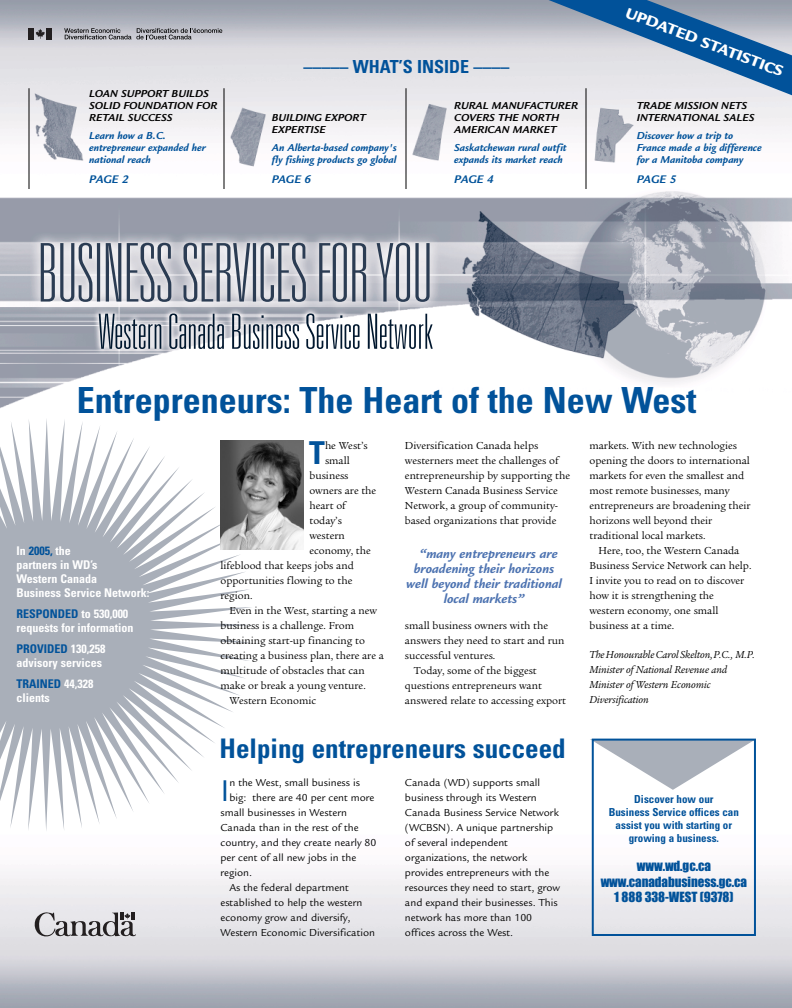
<style>
.page{position:relative;width:792px;height:1008px;background:#fff}
.page>*{position:absolute;margin:0;border:0;box-sizing:border-box;transform-origin:0 0}
.t1{font:700 condensed 36px "Univers";color:#01529a}
.t2{font:32.7px "Legacy Sans";color:#01529a}
.t3{font:700 condensed 31.6px "Univers";color:#01529a}
.t4{font:700 condensed 27px "Univers";color:#01529a}
.t5{font:700 condensed 18px "Univers";color:#01529a}
.t6{font:900 16px "Legacy Sans";color:#fff}
.t7{font:italic 700 14px "Legacy Sans";color:#4d73b1}
.t8{font:13px/15.6px "Impact";letter-spacing:-.005em;color:#01529a;text-align:center}
.t9{font:700 condensed 12px/14px "Univers";color:#fff}
.t10{font:italic 700 12px "Legacy Sans";letter-spacing:-.02em;color:#01529a}
.t11{font:11px/15px "Legacy Serif";color:#000}
.t12{font:11px/15px "Legacy Sans";color:#000}
.t13{font:italic 700 11px/12px "Legacy Sans";color:#01529a}
.t14{font:italic 700 11px/12px "Legacy Sans";color:#000}
.t15{font:italic 11px/15px "Legacy Serif";letter-spacing:-.005em;color:#000}
.t16{font:700 condensed 11px/13.2px "Univers";color:#01529a;text-align:center}
.s1{color:#01529a}
</style>
<div class="page">
<img style="left:0;top:0;width:792px;height:1008px">
<img style="left:99px;top:314px;width:123px;height:35px">
<img style="left:388px;top:314px;width:45px;height:35px">
<img style="left:41px;top:243px;width:233px;height:59px">
<svg style="left:526px;top:0;width:266px;height:99px;background:#95acc6"></svg>
<img style="left:0;top:418px;width:254px;height:414px">
<img style="left:220px;top:441px;width:83px;height:108px">
<img style="left:590px;top:739px;width:163px;height:51px">
<svg style="left:35px;top:912px;width:101px;height:24px;background:#aaa8ab"></svg>
<svg style="left:64px;top:28px;width:158px;height:11px;background:#96979d"></svg>
<div style="left:28px;top:28px;width:6px;height:11px;background:#231f20"></div>
<div style="left:46px;top:28px;width:6px;height:11px;background:#231f20"></div>
<svg style="left:36px;top:29px;width:9px;height:10px"></svg>
<hr style="left:28px;top:88px;width:2px;height:101px;background:#000">
<hr style="left:224px;top:88px;width:1px;height:101px;background:#000">
<hr style="left:406px;top:88px;width:1px;height:101px;background:#000">
<hr style="left:586px;top:88px;width:1px;height:101px;background:#000">
<div style="left:592px;top:739px;width:164px;height:197px;border:2px solid #01529a"></div>
<p class="t14" style="left:89px;top:88px;width:130px">LOAN SUPPORT BUILDS<br>SOLID FOUNDATION FOR<br>RETAIL SUCCESS</p>
<p class="t13" style="left:89px;top:130px;width:118px">Learn how a B.C. entrepreneur expanded her national reach</p>
<p class="t10" style="left:89px;top:174px;width:41px">PAGE 2</p>
<h3 class="t5" style="left:303px;top:60px;width:208px">––––– WHAT’S INSIDE ––––</h3>
<p class="t14" style="left:272px;top:112px;width:96px">BUILDING EXPORT<br>EXPERTISE</p>
<p class="t13" style="left:272px;top:142px;width:127px">An Alberta-based company's fly fishing products go global</p>
<p class="t10" style="left:272px;top:174px;width:41px">PAGE 6</p>
<p class="t14" style="left:454px;top:100px;width:125px">RURAL MANUFACTURER<br>COVERS THE NORTH<br>AMERICAN MARKET</p>
<p class="t13" style="left:454px;top:142px;width:114px">Saskatchewan rural outfit expands its market reach</p>
<p class="t10" style="left:454px;top:174px;width:41px">PAGE 4</p>
<h3 class="t6" style="left:628px;top:6px;width:169px;rotate:21deg">UPDATED STATISTICS</h3>
<p class="t14" style="left:637px;top:100px;width:119px">TRADE MISSION NETS<br>INTERNATIONAL SALES</p>
<p class="t13" style="left:637px;top:130px;width:126px">Discover how a trip to<br>France made a big difference for a Manitoba company</p>
<p class="t10" style="left:637px;top:174px;width:41px">PAGE 5</p>
<h1 class="t1" style="left:77px;top:387px;width:621px">Entrepreneurs: The Heart of the New West</h1>
<p class="t9" style="left:16px;top:545px;width:135px">In <span class="s1">2005,</span> the<br>partners in WD’s<br>Western Canada<br>Business Service Network:</p>
<p class="t9" style="left:16px;top:608px;width:119px"><span class="s1">RESPONDED</span> to 530,000 requests for information</p>
<p class="t9" style="left:16px;top:643px;width:90px"><span class="s1">PROVIDED</span> 130,258 advisory services</p>
<p class="t9" style="left:16px;top:678px;width:78px"><span class="s1">TRAINED</span> 44,328 clients</p>
<h3 class="t3" style="left:309px;top:442px;width:17px">T</h3>
<p class="t11" style="left:325px;top:439px;width:44px">he West’s</p>
<p class="t11" style="left:325px;top:454px;width:26px">small</p>
<p class="t11" style="left:309px;top:469px;width:41px">business</p>
<p class="t11" style="left:309px;top:484px;width:68px">owners are the</p>
<p class="t11" style="left:309px;top:499px;width:38px">heart of</p>
<p class="t11" style="left:309px;top:514px;width:34px">today’s</p>
<p class="t11" style="left:309px;top:529px;width:37px">western</p>
<p class="t11" style="left:309px;top:544px;width:63px">economy, the</p>
<p class="t11" style="left:220px;top:559px;width:135px">lifeblood that keeps jobs and</p>
<p class="t11" style="left:220px;top:574px;width:133px">opportunities flowing to the</p>
<p class="t11" style="left:220px;top:589px;width:33px">region.</p>
<p class="t11" style="left:230px;top:604px;width:149px">Even in the West, starting a new</p>
<p class="t11" style="left:220px;top:619px;width:135px">business is a challenge. From</p>
<p class="t11" style="left:220px;top:634px;width:146px">obtaining start-up financing to</p>
<p class="t11" style="left:220px;top:649px;width:165px">creating a business plan, there are a</p>
<p class="t11" style="left:220px;top:664px;width:146px">multitude of obstacles that can</p>
<p class="t11" style="left:220px;top:679px;width:147px">make or break a young venture.</p>
<p class="t11" style="left:230px;top:694px;width:88px">Western Economic</p>
<p class="t11" style="left:405px;top:439px;width:167px">Diversification Canada helps westerners meet the challenges of entrepreneurship by supporting the Western Canada Business Service Network, a group of community&shy;based organizations that provide</p>
<p class="t7" style="left:419px;top:548px;width:140px">“many entrepreneurs are</p>
<p class="t7" style="left:414px;top:563px;width:142px">broadening their horizons</p>
<p class="t7" style="left:406px;top:578px;width:157px">well beyond their traditional</p>
<p class="t7" style="left:444px;top:593px;width:82px">local markets”</p>
<p class="t11" style="left:405px;top:619px;width:145px">small business owners with the</p>
<p class="t11" style="left:405px;top:634px;width:161px">answers they need to start and run</p>
<p class="t11" style="left:405px;top:649px;width:92px">successful ventures.</p>
<p class="t11" style="left:414px;top:664px;width:124px">Today, some of the biggest</p>
<p class="t11" style="left:405px;top:679px;width:138px">questions entrepreneurs want</p>
<p class="t11" style="left:405px;top:694px;width:163px">answered relate to accessing export</p>
<h3 class="t4" style="left:220px;top:738px;width:348px">Helping entrepreneurs succeed</h3>
<h2 class="t2" style="left:220px;top:778px;width:11px">I</h2>
<p class="t12" style="left:230px;top:776px;width:132px">n the West, small business is</p>
<p class="t12" style="left:230px;top:791px;width:147px">big: there are 40 per cent more</p>
<p class="t12" style="left:220px;top:806px;width:128px">small businesses in Western</p>
<p class="t12" style="left:220px;top:821px;width:140px">Canada than in the rest of the</p>
<p class="t12" style="left:220px;top:836px;width:157px">country, and they create nearly 80</p>
<p class="t12" style="left:220px;top:851px;width:137px">per cent of all new jobs in the</p>
<p class="t12" style="left:220px;top:866px;width:33px">region.</p>
<p class="t12" style="left:230px;top:881px;width:121px">As the federal department</p>
<p class="t12" style="left:220px;top:896px;width:143px">established to help the western</p>
<p class="t12" style="left:220px;top:911px;width:131px">economy grow and diversify,</p>
<p class="t12" style="left:220px;top:926px;width:156px">Western Economic Diversification</p>
<p class="t12" style="left:405px;top:776px;width:157px">Canada (WD) supports small business through its Western<br>Canada Business Service Network (WCBSN). A unique partnership of several independent organizations, the network provides entrepreneurs with the resources they need to start, grow and expand their businesses. This network has more than 100 offices across the West.</p>
<p class="t11" style="left:589px;top:439px;width:163px">markets. With new technologies opening the doors to international markets for even the smallest and most remote businesses, many entrepreneurs are broadening their horizons well beyond their traditional local markets.</p>
<p class="t11" style="left:589px;top:544px;width:163px;text-indent:9px">Here, too, the Western Canada<br>Business Service Network can help.<br>I invite you to read on to discover how it is strengthening the western economy, one small business at a time.</p>
<p class="t15" style="left:590px;top:648px;width:167px">The Honourable Carol Skelton,P.C., M.P.<br>Minister of National Revenue and<br>Minister of Western Economic<br>Diversification</p>
<p class="t16" style="left:609px;top:793px;width:132px">Discover how our<br>Business Service offices can assist you with starting or growing a business.</p>
<p class="t8" style="left:601px;top:859px;width:148px">www.wd.gc.ca www.canadabusiness.gc.ca<br>1 888 338-WEST (9378)</p>
</div>
